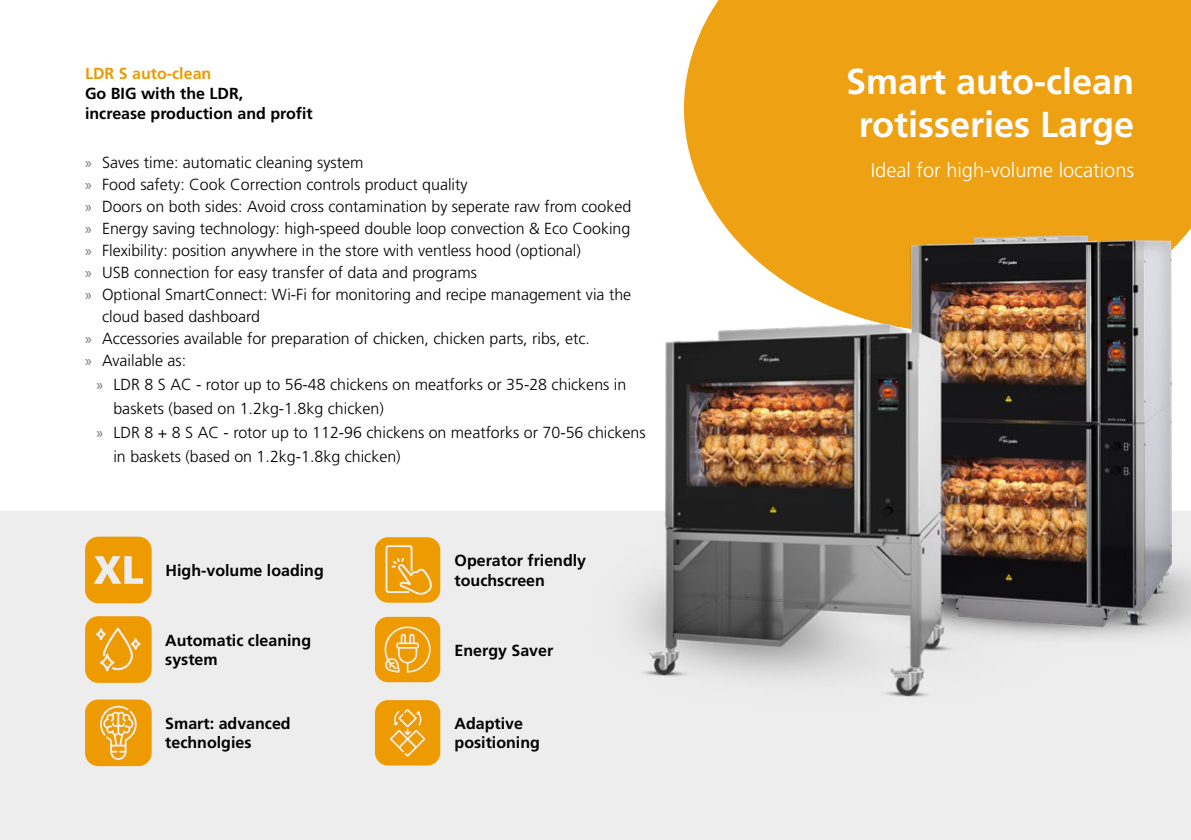
<style>
.page{position:relative;width:1191px;height:840px;background:#fff}
.page>*{position:absolute;margin:0;border:0;box-sizing:border-box;transform-origin:0 0}
.t1{font:700 36px/43.2px "Frutiger LT Std";color:#fff;text-align:center}
.t2{font:300 20px "Frutiger LT Std";color:#fff}
.t3{font:300 16px "Frutiger LT Std";color:#000}
.t4{font:700 16px/19.2px "Frutiger LT Std";color:#000}
.t5{font:700 16px "Frutiger LT Std";color:#ed9a00}
.s1{font-family:"Myriad Pro";font-weight:400;color:#6a727a}
</style>
<div class="page">
<div style="left:0;top:511px;width:1191px;height:328px;background:#ededed"></div>
<div style="left:684px;top:0;width:507px;height:231px;background:#eea112"></div>
<img style="left:540px;top:231px;width:651px;height:507px">
<svg style="left:85px;top:616px;width:67px;height:66px;background:#eda51e"></svg>
<svg style="left:85px;top:699px;width:67px;height:66px;background:#eda92b"></svg>
<svg style="left:375px;top:537px;width:65px;height:65px;background:#eda724"></svg>
<svg style="left:375px;top:616px;width:65px;height:65px;background:#eda827"></svg>
<svg style="left:375px;top:699px;width:65px;height:66px;background:#eda51f"></svg>
<svg style="left:85px;top:536px;width:67px;height:67px;background:#edab30"></svg>
<p class="t5" style="left:85px;top:64px;width:128px">LDR S auto-clean</p>
<p class="t4" style="left:85px;top:83px;width:229px;line-height:20px">Go BIG with the LDR,<br>increase production and profit</p>
<p class="t3" style="left:85px;top:153px;width:280px"><span class="s1">»</span> Saves time: automatic cleaning system</p>
<p class="t3" style="left:85px;top:175px;width:384px"><span class="s1">»</span> Food safety: Cook Correction controls product quality</p>
<p class="t3" style="left:85px;top:197px;width:548px"><span class="s1">»</span> Doors on both sides: Avoid cross contamination by seperate raw from cooked</p>
<p class="t3" style="left:85px;top:219px;width:547px"><span class="s1">»</span> Energy saving technology: high-speed double loop convection &amp; Eco Cooking</p>
<p class="t3" style="left:85px;top:241px;width:497px"><span class="s1">»</span> Flexibility: position anywhere in the store with ventless hood (optional)</p>
<p class="t3" style="left:85px;top:263px;width:393px"><span class="s1">»</span> USB connection for easy transfer of data and programs</p>
<p class="t3" style="left:85px;top:285px;width:548px"><span class="s1">»</span> Optional SmartConnect: Wi-Fi for monitoring and recipe management via the</p>
<p class="t3" style="left:102px;top:307px;width:159px">cloud based dashboard</p>
<p class="t3" style="left:85px;top:329px;width:506px"><span class="s1">»</span> Accessories available for preparation of chicken, chicken parts, ribs, etc.</p>
<p class="t3" style="left:85px;top:351px;width:103px"><span class="s1">»</span> Available as:</p>
<p class="t3" style="left:96px;top:375px;width:531px"><span class="s1">»</span> LDR 8 S AC - rotor up to 56-48 chickens on meatforks or 35-28 chickens in</p>
<p class="t3" style="left:113px;top:399px;width:272px">baskets (based on 1.2kg-1.8kg chicken)</p>
<p class="t3" style="left:96px;top:423px;width:551px"><span class="s1">»</span> LDR 8 + 8 S AC - rotor up to 112-96 chickens on meatforks or 70-56 chickens</p>
<p class="t3" style="left:113px;top:447px;width:289px">in baskets (based on 1.2kg-1.8kg chicken)</p>
<p class="t4" style="left:166px;top:560px;width:160px">High-volume loading</p>
<p class="t4" style="left:165px;top:630px;width:147px">Automatic cleaning system</p>
<p class="t4" style="left:165px;top:713px;width:127px">Smart: advanced technolgies</p>
<p class="t4" style="left:454px;top:551px;width:133px">Operator friendly touchscreen</p>
<p class="t4" style="left:454px;top:640px;width:100px">Energy Saver</p>
<p class="t4" style="left:454px;top:713px;width:87px">Adaptive positioning</p>
<h1 class="t1" style="left:846px;top:60px;width:290px">Smart auto-clean rotisseries Large</h1>
<p class="t2" style="left:871px;top:158px;width:265px">Ideal for high-volume locations</p>
</div>
